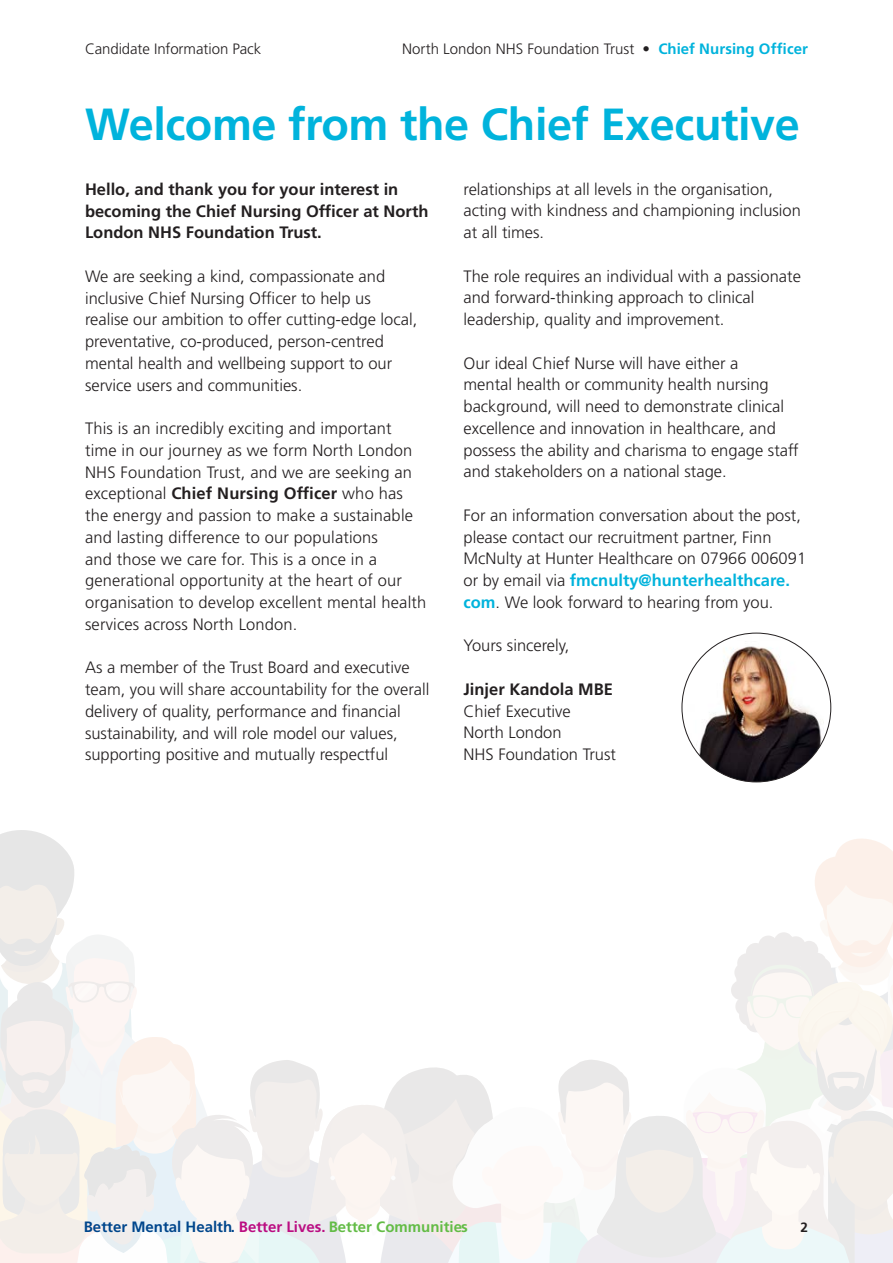
<style>
.page{position:relative;width:893px;height:1263px;background:#fff}
.page>*{position:absolute;margin:0;border:0;box-sizing:border-box;transform-origin:0 0}
.t1{font:700 45px "Frutiger LT Std";letter-spacing:-.01em;color:#00b3dc}
.t2{font:300 16.5px/21.8px "Frutiger LT Std";color:#231f20}
.t3{font:700 16.5px/21.8px "Frutiger LT Std";color:#231f20}
.t4{font:300 15px "Frutiger LT Std";letter-spacing:-.005em;color:#231f20}
.t5{font:700 15px "Frutiger LT Std";color:#00468c}
.t6{font:700 13.5px "Frutiger LT Std";color:#231f20}
.s1{font-weight:700;color:#00b3dc}
.s2{font-weight:700}
.s3{color:#bb0e82}
.s4{color:#63bc46}
</style>
<div class="page">
<svg style="left:0;top:830px;width:893px;height:433px"></svg>
<img style="left:682px;top:633px;width:149px;height:149px;border-radius:74px">
<p class="t4" style="left:85px;top:40px;width:178px">Candidate Information Pack</p>
<p class="t4" style="left:402px;top:40px;width:407px">North London NHS Foundation Trust • <span class="s1">Chief Nursing Officer</span></p>
<h1 class="t1" style="left:85px;top:98px;width:716px">Welcome from the Chief Executive</h1>
<p class="t3" style="left:85px;top:178px;width:345px">Hello, and thank you for your interest in becoming the Chief Nursing Officer at North<br>London NHS Foundation Trust.</p>
<p class="t2" style="left:85px;top:265px;width:334px">We are seeking a kind, compassionate and inclusive Chief Nursing Officer to help us realise our ambition to offer cutting-edge local, preventative, co-produced, person-centred mental health and wellbeing support to our service users and communities.</p>
<p class="t2" style="left:85px;top:418px;width:343px">This is an incredibly exciting and important time in our journey as we form North London NHS Foundation Trust, and we are seeking an exceptional <span class="s2">Chief Nursing Officer</span> who has the energy and passion to make a sustainable and lasting difference to our populations<br>and those we care for. This is a once in a generational opportunity at the heart of our organisation to develop excellent mental health services across North London.</p>
<p class="t2" style="left:85px;top:657px;width:346px">As a member of the Trust Board and executive team, you will share accountability for the overall delivery of quality, performance and financial sustainability, and will role model our values, supporting positive and mutually respectful</p>
<p class="t2" style="left:463px;top:178px;width:339px">relationships at all levels in the organisation, acting with kindness and championing inclusion at all times.</p>
<p class="t2" style="left:463px;top:265px;width:339px">The role requires an individual with a passionate and forward-thinking approach to clinical leadership, quality and improvement.</p>
<p class="t2" style="left:463px;top:352px;width:337px">Our ideal Chief Nurse will have either a<br>mental health or community health nursing background, will need to demonstrate clinical excellence and innovation in healthcare, and possess the ability and charisma to engage staff and stakeholders on a national stage.</p>
<p class="t2" style="left:463px;top:505px;width:344px">For an information conversation about the post, please contact our recruitment partner, Finn McNulty at Hunter Healthcare on 07966 006091 or by email via <span class="s1">fmcnulty@hunterhealthcare. com</span>. We look forward to hearing from you.</p>
<p class="t2" style="left:463px;top:635px;width:107px">Yours sincerely,</p>
<p class="t3" style="left:463px;top:678px;width:151px">Jinjer Kandola MBE</p>
<p class="t2" style="left:463px;top:700px;width:154px">Chief Executive<br>North London<br>NHS Foundation Trust</p>
<p class="t5" style="left:84px;top:1218px;width:385px">Better Mental Health. <span class="s3">Better Lives.</span> <span class="s4">Better Communities</span></p>
<p class="t6" style="left:800px;top:1219px;width:9px">2</p>
</div>
